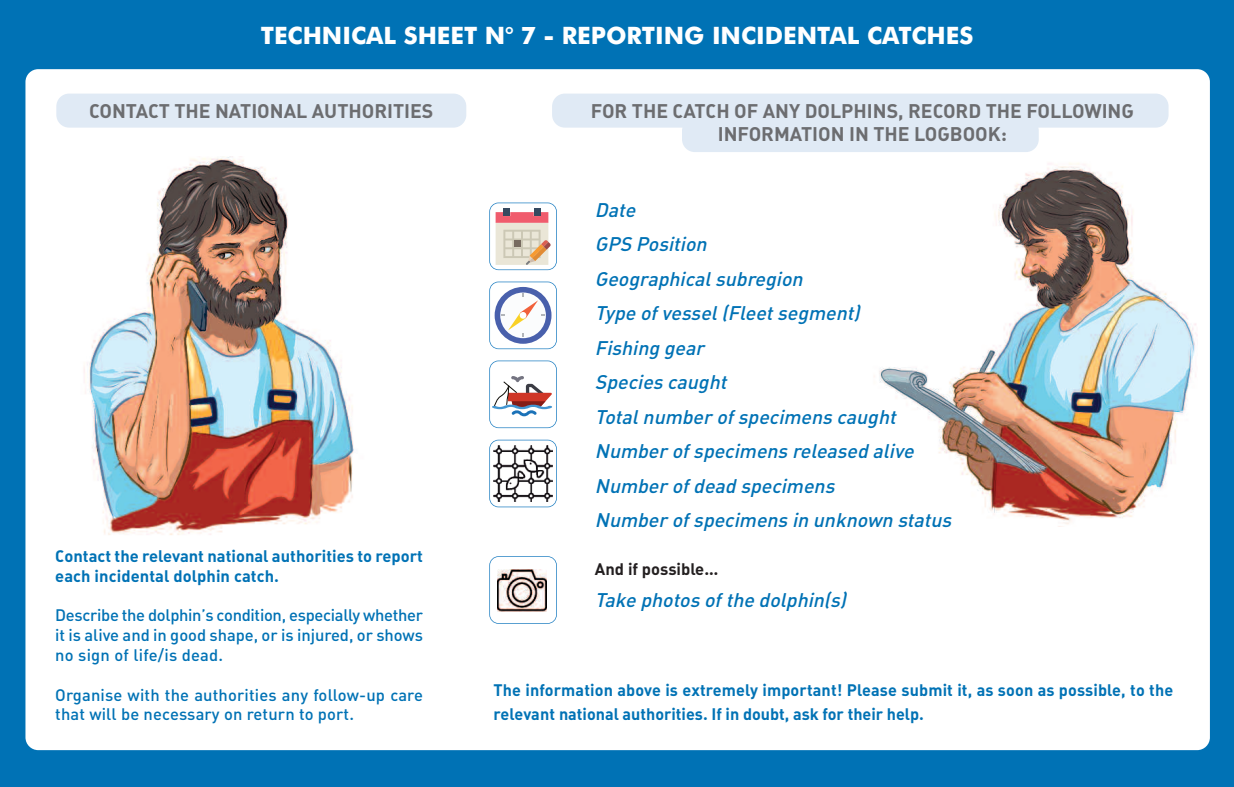
<style>
.page{position:relative;width:1234px;height:787px;background:#fff}
.page>*{position:absolute;margin:0;border:0;box-sizing:border-box;transform-origin:0 0}
.t1{font:700 24px "Futura BT";color:#fff}
.t2{font:italic 19.5px/34.5px "DIN Medium Alternate";letter-spacing:-.005em;color:#0072b5}
.t3{font:19.5px/23.4px "DIN Bold Alternate";color:#6c6d70;text-align:center}
.t4{font:16.5px/24px "DIN Bold Alternate";color:#0072b5}
.t5{font:16.5px/19.8px "DIN Medium Alternate";letter-spacing:.01em;color:#0072b5;text-align:justify}
.t6{font:16.5px "DIN Bold Alternate";color:#231f20}
</style>
<div class="page">
<div style="left:0;top:0;width:1233px;height:787px;background:#0072b5"></div>
<div style="left:25px;top:69px;width:1184px;height:681px;background:#fff;border-radius:13px"></div>
<img style="left:874px;top:163px;width:323px;height:362px">
<div style="left:552px;top:94px;width:616px;height:34px;background:#e0eaf5;border-radius:13px"></div>
<div style="left:503px;top:208px;width:7px;height:8px;background:#364a60"></div>
<div style="left:533px;top:208px;width:7px;height:8px;background:#364a60"></div>
<svg style="left:495px;top:212px;width:55px;height:53px;background:#e0beb2"></svg>
<div style="left:489px;top:202px;width:67px;height:68px;border:2px solid #2783c4;border-radius:9px"></div>
<svg style="left:494px;top:287px;width:57px;height:57px"></svg>
<div style="left:489px;top:281px;width:67px;height:68px;border:2px solid #2783c4;border-radius:9px"></div>
<svg style="left:492px;top:376px;width:60px;height:40px"></svg>
<div style="left:489px;top:360px;width:67px;height:68px;border:2px solid #2783c4;border-radius:9px"></div>
<img style="left:493px;top:446px;width:59px;height:55px">
<div style="left:489px;top:440px;width:67px;height:67px;border:2px solid #2783c4;border-radius:9px"></div>
<img style="left:497px;top:569px;width:49px;height:42px">
<div style="left:489px;top:556px;width:67px;height:68px;border:2px solid #2783c4;border-radius:9px"></div>
<img style="left:84px;top:157px;width:270px;height:378px">
<div style="left:56px;top:94px;width:410px;height:34px;background:#e0eaf5;border-radius:13px"></div>
<div style="left:682px;top:118px;width:356px;height:34px;background:#e0eaf5;border-radius:13px"></div>
<p class="t1" style="left:261px;top:26px;width:714px">TECHNICAL SHEET N° 7 - REPORTING INCIDENTAL CATCHES</p>
<p class="t3" style="left:89px;top:99px;width:345px">CONTACT THE NATIONAL AUTHORITIES</p>
<p class="t3" style="left:591px;top:99px;width:544px">FOR THE CATCH OF ANY DOLPHINS, RECORD THE FOLLOWING<br>INFORMATION IN THE LOGBOOK:</p>
<p class="t4" style="left:55px;top:546px;width:369px;line-height:19.8px">Contact the relevant national authorities to report each incidental dolphin catch.</p>
<p class="t5" style="left:55px;top:606px;width:369px">Describe the dolphin’s condition, especially whether it is alive and in good shape, or is injured, or shows no sign of life/is dead.</p>
<p class="t5" style="left:55px;top:685px;width:369px">Organise with the authorities any follow-up care that will be necessary on return to port.</p>
<p class="t2" style="left:595px;top:193px;width:362px">Date<br>GPS Position<br>Geographical subregion<br>Type of vessel (Fleet segment)<br>Fishing gear<br>Species caught<br>Total number of specimens caught<br>Number of specimens released alive<br>Number of dead specimens<br>Number of specimens in unknown status</p>
<p class="t6" style="left:595px;top:560px;width:125px">And if possible…</p>
<p class="t2" style="left:595px;top:583px;width:257px">Take photos of the dolphin(s)</p>
<p class="t4" style="left:493px;top:678px;width:681px">The information above is extremely important! Please submit it, as soon as possible, to the relevant national authorities. If in doubt, ask for their help.</p>
</div>
